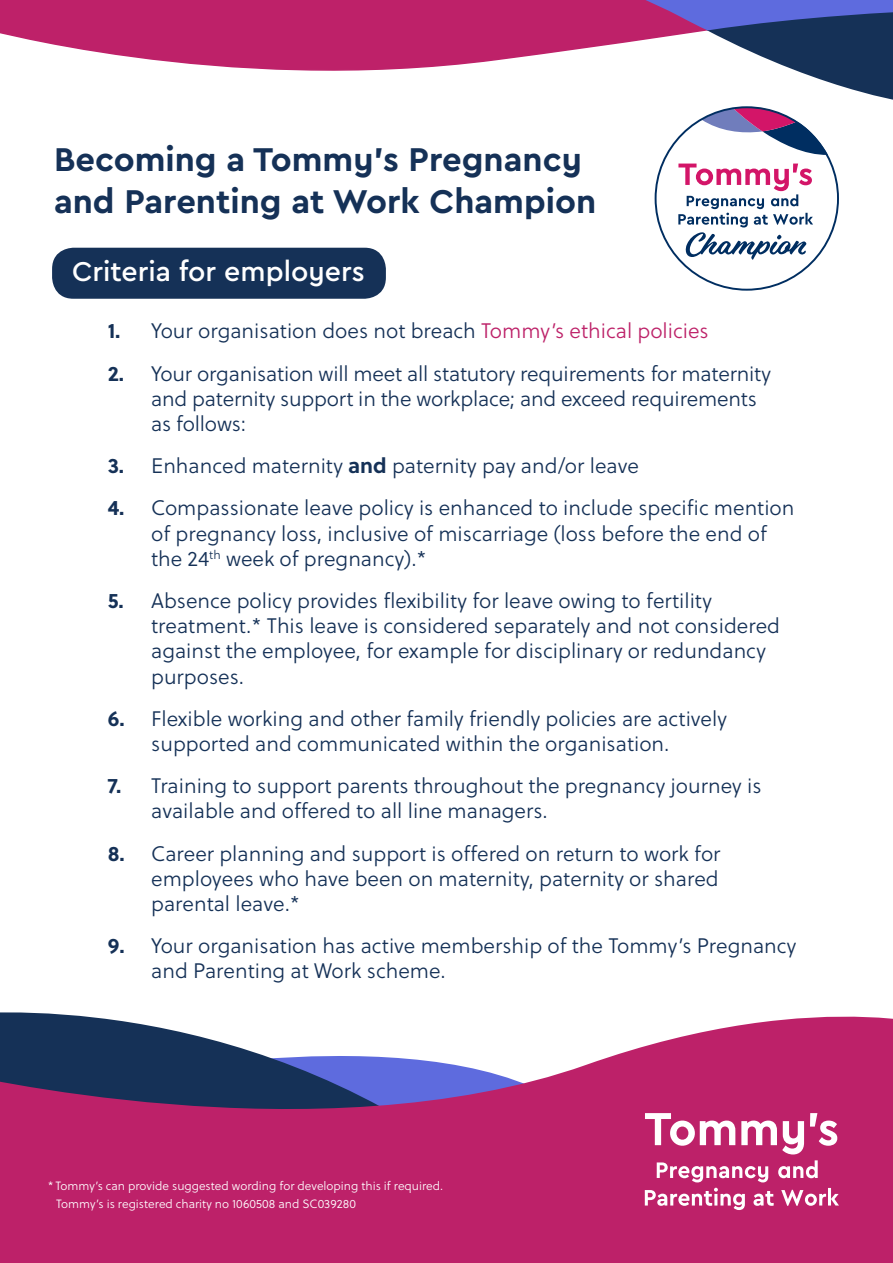
<style>
.page{position:relative;width:893px;height:1263px;background:#fff}
.page>*{position:absolute;margin:0;border:0;box-sizing:border-box;transform-origin:0 0}
.t1{font:700 34.5px/41.4px "Cera Pro";color:#153157}
.t2{font:500 28.5px "Cera Pro";color:#fff}
.t3{font:300 21px/25.2px "Soleil";color:#153157}
.t4{font:300 12px "Soleil";color:#fff}
.s1{font-weight:700}
.s2{color:#bd2269}
</style>
<div class="page">
<div style="left:52px;top:248px;width:334px;height:51px;background:#153157;border-radius:21px"></div>
<svg style="left:0;top:1012px;width:893px;height:251px;background:#b0417d"></svg>
<svg style="left:657px;top:1162px;width:111px;height:20px"></svg>
<svg style="left:778px;top:1160px;width:40px;height:18px"></svg>
<svg style="left:645px;top:1188px;width:100px;height:22px"></svg>
<svg style="left:753px;top:1191px;width:21px;height:15px"></svg>
<svg style="left:781px;top:1188px;width:58px;height:18px"></svg>
<svg style="left:645px;top:1113px;width:90px;height:33px"></svg>
<svg style="left:741px;top:1120px;width:63px;height:34px"></svg>
<svg style="left:810px;top:1113px;width:27px;height:33px"></svg>
<svg style="left:0;top:0;width:425px;height:71px;background:#c7417e"></svg>
<svg style="left:425px;top:0;width:468px;height:291px"></svg>
<h1 class="t1" style="left:54px;top:138px;width:544px">Becoming a Tommy’s Pregnancy and Parenting at Work Champion</h1>
<h2 class="t2" style="left:72px;top:253px;width:294px">Criteria for employers</h2>
<p class="t3" style="left:108px;top:318px;width:603px"><span class="s1">1.</span> Your organisation does not breach <span class="s2">Tommy’s ethical policies</span></p>
<p class="t3" style="left:151px;top:360px;width:621px;text-indent:-43px"><span class="s1">2.</span> Your organisation will meet all statutory requirements for maternity and paternity support in the workplace; and exceed requirements as follows:</p>
<p class="t3" style="left:108px;top:453px;width:533px"><span class="s1">3.</span> Enhanced maternity <span class="s1">and</span> paternity pay and/or leave</p>
<p class="t3" style="left:151px;top:495px;width:645px;text-indent:-43px"><span class="s1">4.</span> Compassionate leave policy is enhanced to include specific mention of pregnancy loss, inclusive of miscarriage (loss before the end of the 24<sup>th</sup> week of pregnancy).*</p>
<p class="t3" style="left:151px;top:588px;width:630px;text-indent:-43px"><span class="s1">5.</span> Absence policy provides flexibility for leave owing to fertility treatment.* This leave is considered separately and not considered against the employee, for example for disciplinary or redundancy purposes.</p>
<p class="t3" style="left:151px;top:706px;width:577px;text-indent:-43px"><span class="s1">6.</span> Flexible working and other family friendly policies are actively supported and communicated within the organisation.</p>
<p class="t3" style="left:151px;top:773px;width:612px;text-indent:-43px"><span class="s1">7.</span> Training to support parents throughout the pregnancy journey is available and offered to all line managers.</p>
<p class="t3" style="left:151px;top:840px;width:571px;text-align:justify;text-indent:-43px"><span class="s1">8.</span> Career planning and support is offered on return to work for employees who have been on maternity, paternity or shared parental leave.*</p>
<p class="t3" style="left:151px;top:933px;width:647px;text-indent:-43px"><span class="s1">9.</span> Your organisation has active membership of the Tommy’s Pregnancy and Parenting at Work scheme.</p>
<p class="t4" style="left:48px;top:1177px;width:397px">* Tommy’s can provide suggested wording for developing this if required.</p>
<p class="t4" style="left:56px;top:1195px;width:301px">Tommy’s is registered charity no 1060508 and SC039280</p>
</div>
